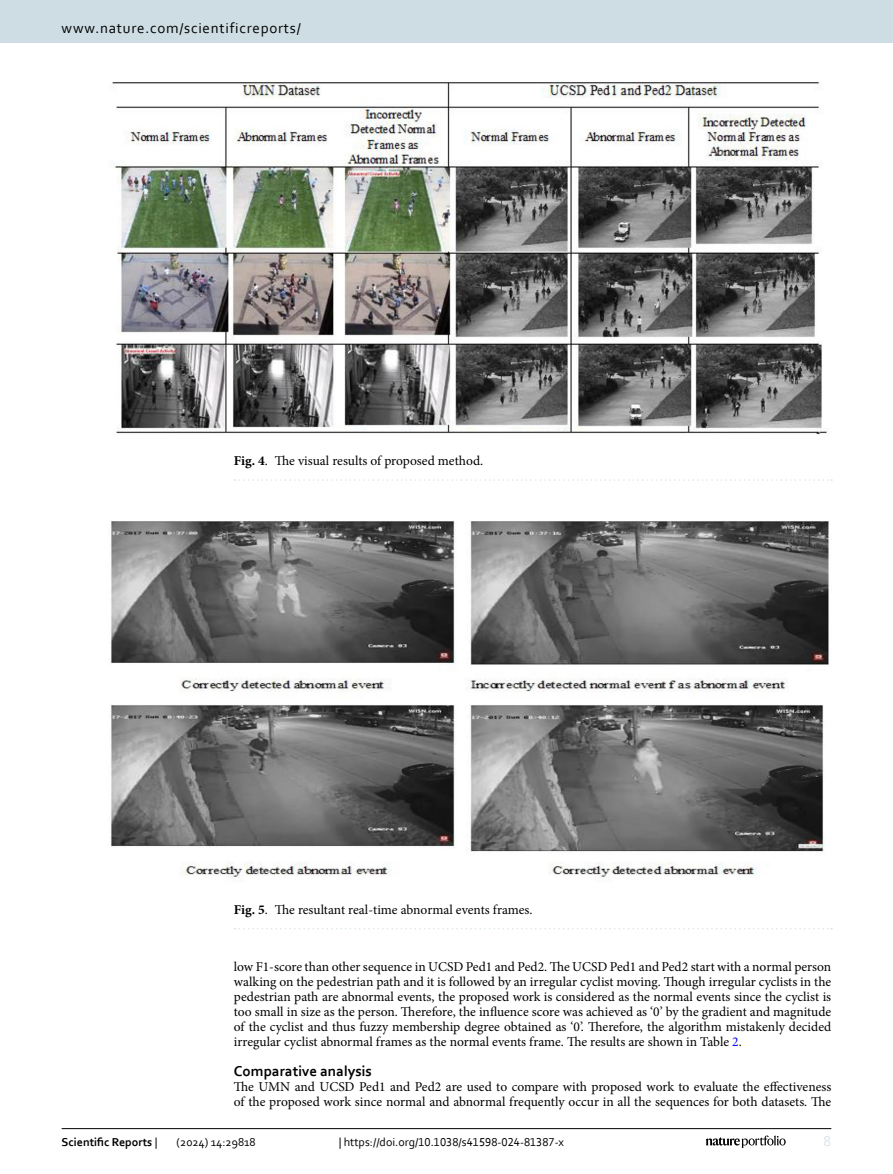
<style>
.page{position:relative;width:893px;height:1174px;background:#fff}
.page>*{position:absolute;margin:0;border:0;box-sizing:border-box;transform-origin:0 0}
.t1{font:15px "Corbel";letter-spacing:.05em;color:#000}
.Head_2{font:700 15px "Corbel";color:#000}
.t2{font:15px "Corbel";color:#d9e4eb}
.Body_Text_Indent{font:13.5px/15px "Minion Pro";letter-spacing:-.005em;color:#000;text-align:justify}
.Body_Text{font:13.5px/15px "Minion Pro";color:#000}
.Figure_Caption{font:13.5px "Minion Pro";color:#000}
.t3{font:12px "Corbel";color:#000}
.t4{font:700 12px "Corbel";color:#000}
.s1{font-weight:700}
.s2{color:#00f}
.s3{font-weight:400}
</style>
<div class="page">
<img style="left:110px;top:521px;width:719px;height:356px">
<svg style="left:235px;top:928px;width:597px;height:1px"></svg>
<img style="left:112px;top:82px;width:715px;height:353px">
<svg style="left:235px;top:479px;width:597px;height:2px"></svg>
<hr style="left:62px;top:1128px;width:769px;height:1px;background:#000">
<svg style="left:706px;top:1135px;width:80px;height:12px"></svg>
<div style="left:0;top:0;width:893px;height:43px;background:#cedde4"></div>
<p class="t1" style="left:62px;top:18px;width:241px">www.nature.com/scientificreports/</p>
<p class="Figure_Caption" style="left:234px;top:451px;width:251px"><span class="s1">Fig. 4</span>. The visual results of proposed method.</p>
<p class="Figure_Caption" style="left:234px;top:900px;width:300px"><span class="s1">Fig. 5</span>. The resultant real-time abnormal events frames.</p>
<p class="Body_Text_Indent" style="left:234px;top:959px;width:599px">low F1-score than other sequence in UCSD Ped1 and Ped2. The UCSD Ped1 and Ped2 start with a normal person walking on the pedestrian path and it is followed by an irregular cyclist moving. Though irregular cyclists in the pedestrian path are abnormal events, the proposed work is considered as the normal events since the cyclist is too small in size as the person. Therefore, the influence score was achieved as ‘0’ by the gradient and magnitude of the cyclist and thus fuzzy membership degree obtained as ‘0’. Therefore, the algorithm mistakenly decided irregular cyclist abnormal frames as the normal events frame. The results are shown in Table <span class="s2">2</span>.</p>
<p class="Head_2" style="left:234px;top:1062px;width:140px">Comparative analysis</p>
<p class="Body_Text" style="left:234px;top:1079px;width:599px">The UMN and UCSD Ped1 and Ped2 are used to compare with proposed work to evaluate the effectiveness of the proposed work since normal and abnormal frequently occur in all the sequences for both datasets. The</p>
<p class="t4" style="left:62px;top:1134px;width:97px">Scientific Reports <span class="s3">|</span></p>
<p class="t3" style="left:177px;top:1134px;width:81px">(2024) 14:29818</p>
<p class="t3" style="left:339px;top:1134px;width:227px">| https://doi.org/10.1038/s41598-024-81387-x</p>
<p class="t2" style="left:824px;top:1132px;width:9px">8</p>
</div>
